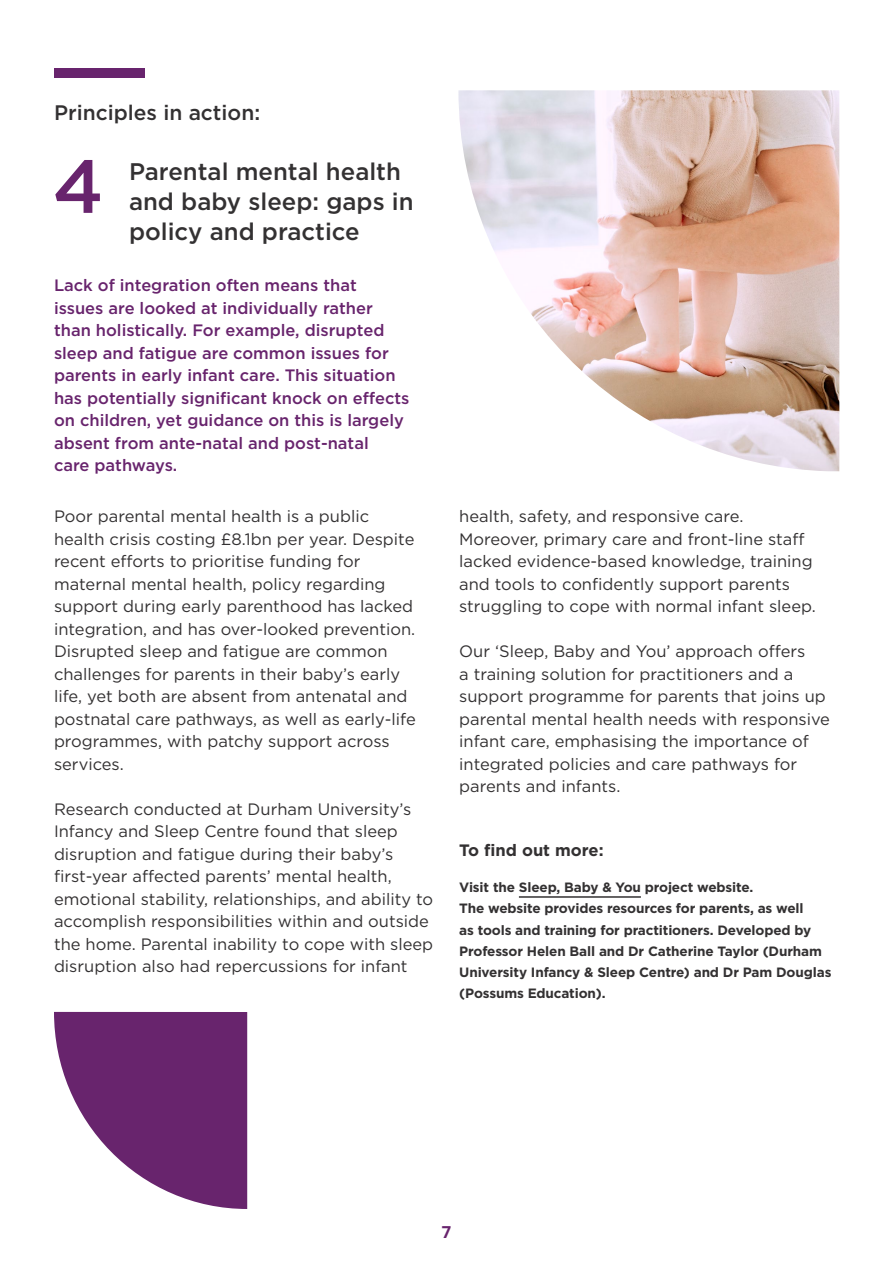
<style>
.page{position:relative;width:893px;height:1263px;background:#fff}
.page>*{position:absolute;margin:0;border:0;box-sizing:border-box;transform-origin:0 0}
.t1{font:500 75px "Gotham";color:#68246d}
.t2{font:500 24px/30px "Gotham";color:#333132}
.t3{font:500 21px "Gotham";color:#333132}
.t4{font:16.5px/22.5px "Gotham";color:#333132}
.t5{font:500 16.5px/22.5px "Gotham";color:#68246d}
.t6{font:700 16.5px "Gotham";color:#333132}
.t7{font:700 16.5px "Open Sans";color:#68246d}
.t8{font:700 13.5px/21px "Gotham";letter-spacing:-.01em;color:#333132}
</style>
<div class="page">
<hr style="left:519px;top:896px;width:122px;height:2px;background:#333132">
<div style="left:54px;top:69px;width:90px;height:9px;background:#68246d"></div>
<svg style="left:54px;top:1012px;width:193px;height:197px"></svg>
<img style="left:458px;top:90px;width:381px;height:381px">
<p class="t3" style="left:54px;top:99px;width:208px">Principles in action:</p>
<h2 class="t2" style="left:129px;top:156px;width:286px">Parental mental health and baby sleep: gaps in policy and practice</h2>
<h1 class="t1" style="left:53px;top:137px;width:53px">4</h1>
<p class="t5" style="left:54px;top:274px;width:357px">Lack of integration often means that issues are looked at individually rather than holistically. For example, disrupted sleep and fatigue are common issues for parents in early infant care. This situation has potentially significant knock on effects on children, yet guidance on this is largely absent from ante-natal and post-natal<br>care pathways.</p>
<p class="t4" style="left:54px;top:505px;width:363px">Poor parental mental health is a public health crisis costing £8.1bn per year. Despite recent efforts to prioritise funding for maternal mental health, policy regarding support during early parenthood has lacked integration, and has over-looked prevention.<br>Disrupted sleep and fatigue are common challenges for parents in their baby’s early life, yet both are absent from antenatal and postnatal care pathways, as well as early-life programmes, with patchy support across services.</p>
<p class="t4" style="left:54px;top:797px;width:381px">Research conducted at Durham University’s Infancy and Sleep Centre found that sleep disruption and fatigue during their baby’s first-year affected parents’ mental health, emotional stability, relationships, and ability to accomplish responsibilities within and outside the home. Parental inability to cope with sleep disruption also had repercussions for infant</p>
<p class="t4" style="left:459px;top:505px;width:358px">health, safety, and responsive care.<br>Moreover, primary care and front-line staff lacked evidence-based knowledge, training and tools to confidently support parents struggling to cope with normal infant sleep.</p>
<p class="t4" style="left:459px;top:640px;width:372px">Our ‘Sleep, Baby and You’ approach offers<br>a training solution for practitioners and a support programme for parents that joins up parental mental health needs with responsive infant care, emphasising the importance of integrated policies and care pathways for parents and infants.</p>
<p class="t6" style="left:459px;top:840px;width:146px">To find out more:</p>
<p class="t8" style="left:459px;top:877px;width:374px">Visit the Sleep, Baby &amp; You project website.<br>The website provides resources for parents, as well<br>as tools and training for practitioners. Developed by Professor Helen Ball and Dr Catherine Taylor (Durham University Infancy &amp; Sleep Centre) and Dr Pam Douglas (Possums Education).</p>
<p class="t7" style="left:442px;top:1220px;width:11px">7</p>
</div>
